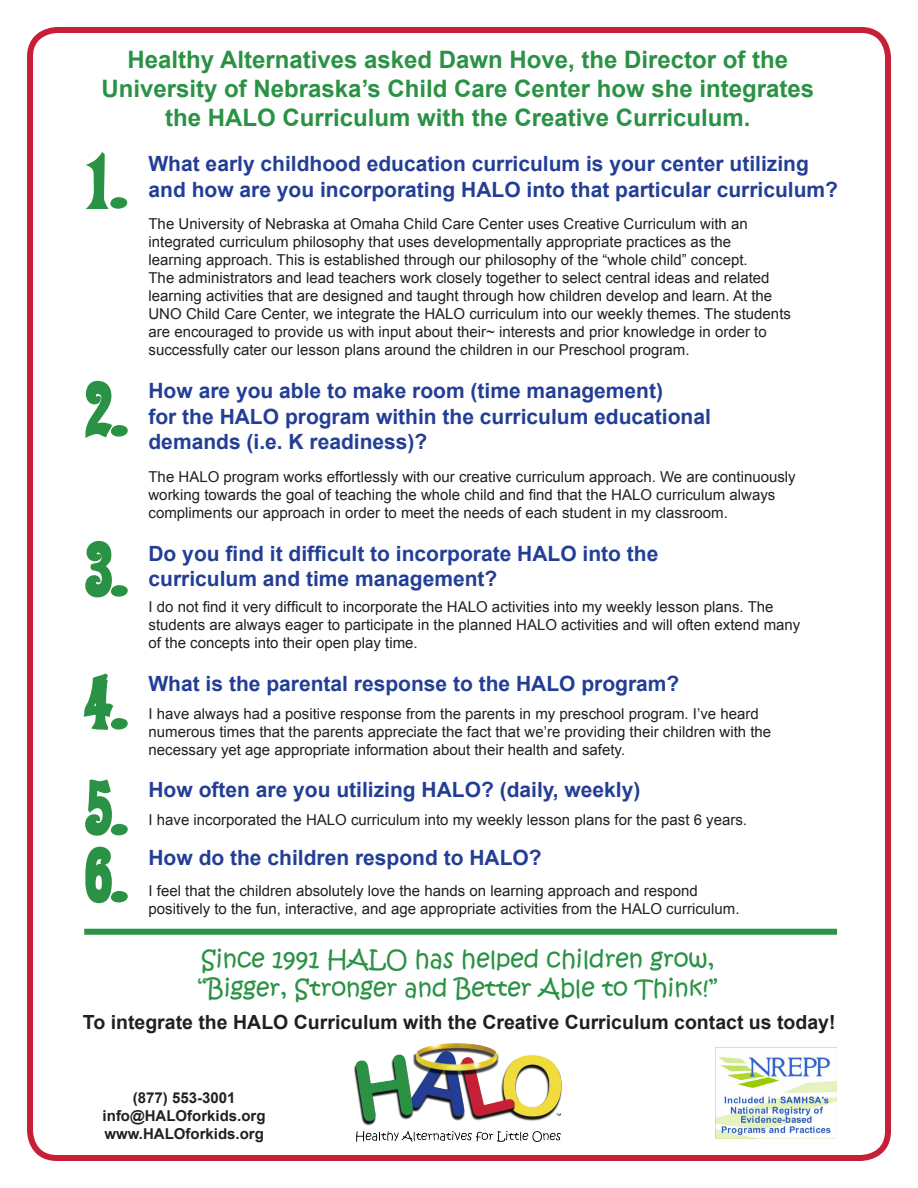
<style>
.page{position:relative;width:918px;height:1188px;background:#fff}
.page>*{position:absolute;margin:0;border:0;box-sizing:border-box;transform-origin:0 0}
.t1{font:66px "Alibi";color:#2a9244}
.t2{font:700 24px/28.8px "Arial";color:#2a9244;text-align:center}
.t3{font:24px/28.8px "Kristen ITC";color:#2a9244}
.t4{font:700 21px/25.2px "Arial";color:#233e95}
.t5{font:700 19.5px "Arial";color:#231f20}
.t6{font:15px/18px "Arial";color:#231f20}
.t7{font:700 15px/18px "Arial";color:#231f20}
</style>
<div class="page">
<img style="left:715px;top:1047px;width:122px;height:91px">
<img style="left:354px;top:1043px;width:208px;height:99px">
<div style="left:27px;top:27px;width:864px;height:1134px;border:6px solid #c71f36;border-radius:27px"></div>
<div style="left:84px;top:929px;width:753px;height:6px;background:#2a9344"></div>
<p class="t2" style="left:102px;top:46px;width:714px">Healthy Alternatives asked Dawn Hove, the Director of the<br>University of Nebraska’s Child Care Center how she integrates the HALO Curriculum with the Creative Curriculum.</p>
<p class="t1" style="left:84px;top:137px;width:47px">1.</p>
<p class="t1" style="left:84px;top:365px;width:47px">2.</p>
<p class="t1" style="left:84px;top:525px;width:47px">3.</p>
<p class="t1" style="left:84px;top:658px;width:47px">4.</p>
<p class="t1" style="left:84px;top:764px;width:47px">5.</p>
<p class="t1" style="left:84px;top:831px;width:47px">6.</p>
<p class="t4" style="left:148px;top:152px;width:691px">What early childhood education curriculum is your center utilizing and how are you incorporating HALO into that particular curriculum?</p>
<p class="t6" style="left:148px;top:214px;width:644px">The University of Nebraska at Omaha Child Care Center uses Creative Curriculum with an integrated curriculum philosophy that uses developmentally appropriate practices as the<br>learning approach. This is established through our philosophy of the “whole child” concept.<br>The administrators and lead teachers work closely together to select central ideas and related learning activities that are designed and taught through how children develop and learn. At the UNO Child Care Center, we integrate the HALO curriculum into our weekly themes. The students are encouraged to provide us with input about their~ interests and prior knowledge in order to successfully cater our lesson plans around the children in our Preschool program.</p>
<p class="t4" style="left:148px;top:379px;width:564px">How are you able to make room (time management)<br>for the HALO program within the curriculum educational demands (i.e. K readiness)?</p>
<p class="t6" style="left:148px;top:467px;width:649px">The HALO program works effortlessly with our creative curriculum approach. We are continuously working towards the goal of teaching the whole child and find that the HALO curriculum always compliments our approach in order to meet the needs of each student in my classroom.</p>
<p class="t4" style="left:148px;top:541px;width:511px">Do you find it difficult to incorporate HALO into the curriculum and time management?</p>
<p class="t6" style="left:148px;top:598px;width:653px">I do not find it very difficult to incorporate the HALO activities into my weekly lesson plans. The students are always eager to participate in the planned HALO activities and will often extend many of the concepts into their open play time.</p>
<p class="t4" style="left:148px;top:672px;width:532px">What is the parental response to the HALO program?</p>
<p class="t6" style="left:148px;top:705px;width:624px">I have always had a positive response from the parents in my preschool program. I’ve heard numerous times that the parents appreciate the fact that we’re providing their children with the necessary yet age appropriate information about their health and safety.</p>
<p class="t4" style="left:148px;top:778px;width:493px">How often are you utilizing HALO? (daily, weekly)</p>
<p class="t6" style="left:148px;top:810px;width:600px">I have incorporated the HALO curriculum into my weekly lesson plans for the past 6 years.</p>
<p class="t4" style="left:148px;top:846px;width:395px">How do the children respond to HALO?</p>
<p class="t6" style="left:148px;top:882px;width:593px">I feel that the children absolutely love the hands on learning approach and respond positively to the fun, interactive, and age appropriate activities from the HALO curriculum.</p>
<p class="t3" style="left:198px;top:945px;width:522px">Since 1991 HALO has helped children grow, “Bigger, Stronger and Better Able to Think!”</p>
<p class="t5" style="left:83px;top:1009px;width:754px">To integrate the HALO Curriculum with the Creative Curriculum contact us today!</p>
<p class="t7" style="left:133px;top:1089px;width:104px">(877) 553-3001</p>
<p class="t7" style="left:103px;top:1107px;width:164px">info@HALOforkids.org www.HALOforkids.org</p>
</div>
